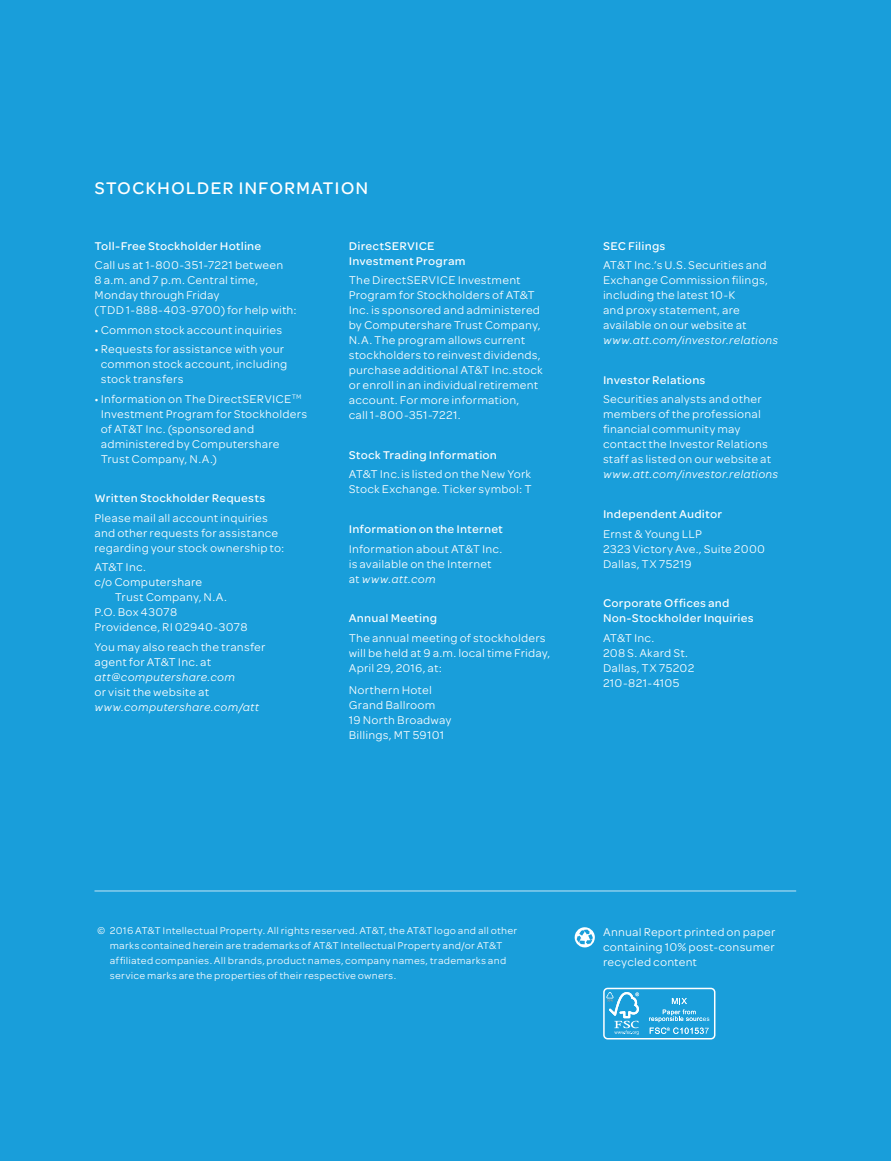
<style>
.page{position:relative;width:891px;height:1161px;background:#199eda}
.page>*{position:absolute;margin:0;border:0;box-sizing:border-box;transform-origin:0 0}
.t1{font:18px "Omnes ATTII Medium";letter-spacing:.05em;color:#fff}
.t2{font:12px/15px "Omnes ATTII";letter-spacing:.015em;color:#fff}
.t3{font:12px/15px "Omnes ATTII Medium";letter-spacing:.015em;color:#fff}
.t4{font:10.5px/15px "Omnes ATTII";letter-spacing:.02em;color:#fff}
.s1{font-style:italic}
</style>
<div class="page">
<svg style="left:574px;top:927px;width:21px;height:21px"></svg>
<hr style="left:94px;top:890px;width:702px;height:2px;background:#fff">
<div style="left:603px;top:988px;width:112px;height:52px;border:2px solid #fff;border-radius:4px"></div>
<svg style="left:606px;top:992px;width:33px;height:43px"></svg>
<svg style="left:672px;top:998px;width:15px;height:6px"></svg>
<svg style="left:649px;top:1010px;width:60px;height:12px"></svg>
<svg style="left:650px;top:1028px;width:59px;height:6px"></svg>
<p class="t1" style="left:94px;top:175px;width:275px">STOCKHOLDER INFORMATION</p>
<p class="t3" style="left:94px;top:238px;width:168px">Toll-Free Stockholder Hotline</p>
<p class="t2" style="left:94px;top:257px;width:204px">Call us at 1-800-351-7221 between<br>8 a.m. and 7 p.m. Central time,<br>Monday through Friday<br>(TDD 1-888-403-9700) for help with:</p>
<p class="t2" style="left:94px;top:321px;width:189px">• Common stock account inquiries</p>
<p class="t2" style="left:101px;top:341px;width:188px;text-indent:-6px">• Requests for assistance with your common stock account, including stock transfers</p>
<p class="t2" style="left:101px;top:390px;width:208px;text-indent:-6px">• Information on The DirectSERVICE<sup>TM<br></sup>Investment Program for Stockholders of AT&amp;T Inc. (sponsored and administered by Computershare<br>Trust Company, N.A.)</p>
<p class="t3" style="left:94px;top:490px;width:172px">Written Stockholder Requests</p>
<p class="t2" style="left:94px;top:510px;width:191px">Please mail all account inquiries and other requests for assistance regarding your stock ownership to:</p>
<p class="t2" style="left:94px;top:559px;width:53px">AT&amp;T Inc.</p>
<p class="t2" style="left:94px;top:574px;width:109px">c/o Computershare</p>
<p class="t2" style="left:115px;top:589px;width:114px">Trust Company, N.A.</p>
<p class="t2" style="left:94px;top:604px;width:84px">P.O. Box 43078</p>
<p class="t2" style="left:94px;top:619px;width:155px">Providence, RI 02940-3078</p>
<p class="t2" style="left:94px;top:639px;width:173px">You may also reach the transfer agent for AT&amp;T Inc. at <span class="s1">att@computershare.com<br></span>or visit the website at <span class="s1">www.computershare.com/att</span></p>
<p class="t3" style="left:349px;top:238px;width:118px">DirectSERVICE<br>Investment Program</p>
<p class="t2" style="left:349px;top:272px;width:196px">The DirectSERVICE Investment Program for Stockholders of AT&amp;T Inc. is sponsored and administered by Computershare Trust Company, N.A. The program allows current stockholders to reinvest dividends, purchase additional AT&amp;T Inc. stock or enroll in an individual retirement account. For more information,<br>call 1-800-351-7221.</p>
<p class="t3" style="left:349px;top:447px;width:150px">Stock Trading Information</p>
<p class="t2" style="left:349px;top:466px;width:185px">AT&amp;T Inc. is listed on the New York<br>Stock Exchange. Ticker symbol: T</p>
<p class="t3" style="left:349px;top:521px;width:156px">Information on the Internet</p>
<p class="t2" style="left:349px;top:540px;width:155px">Information about AT&amp;T Inc. is available on the Internet at <span class="s1">www.att.com</span></p>
<p class="t3" style="left:349px;top:610px;width:90px">Annual Meeting</p>
<p class="t2" style="left:349px;top:630px;width:203px">The annual meeting of stockholders will be held at 9 a.m. local time Friday,</p>
<p class="t2" style="left:349px;top:660px;width:95px">April 29, 2016, at:</p>
<p class="t2" style="left:349px;top:681px;width:85px">Northern Hotel</p>
<p class="t2" style="left:349px;top:696px;width:88px">Grand Ballroom</p>
<p class="t2" style="left:349px;top:711px;width:104px">19 North Broadway</p>
<p class="t2" style="left:349px;top:726px;width:97px">Billings, MT 59101</p>
<p class="t3" style="left:603px;top:238px;width:64px">SEC Filings</p>
<p class="t2" style="left:603px;top:257px;width:177px">AT&amp;T Inc.’s U.S. Securities and<br>Exchange Commission filings, including the latest 10-K<br>and proxy statement, are available on our website at <span class="s1">www.att.com/investor.relations</span></p>
<p class="t3" style="left:603px;top:372px;width:104px">Investor Relations</p>
<p class="t2" style="left:603px;top:391px;width:177px">Securities analysts and other members of the professional financial community may contact the Investor Relations staff as listed on our website at <span class="s1">www.att.com/investor.relations</span></p>
<p class="t3" style="left:603px;top:506px;width:121px">Independent Auditor</p>
<p class="t2" style="left:603px;top:525px;width:164px">Ernst &amp; Young LLP<br>2323 Victory Ave., Suite 2000<br>Dallas, TX 75219</p>
<p class="t3" style="left:603px;top:595px;width:152px">Corporate Offices and<br>Non-Stockholder Inquiries</p>
<p class="t2" style="left:603px;top:630px;width:93px">AT&amp;T Inc.<br>208 S. Akard St.<br>Dallas, TX 75202<br>210-821-4105</p>
<p class="t4" style="left:110px;top:923px;width:409px;text-indent:-13px">© 2016 AT&amp;T Intellectual Property. All rights reserved. AT&amp;T, the AT&amp;T logo and all other marks contained herein are trademarks of AT&amp;T Intellectual Property and/or AT&amp;T affiliated companies. All brands, product names, company names, trademarks and service marks are the properties of their respective owners.</p>
<p class="t2" style="left:603px;top:924px;width:174px;text-align:justify">Annual Report printed on paper containing 10% post-consumer recycled content</p>
</div>
